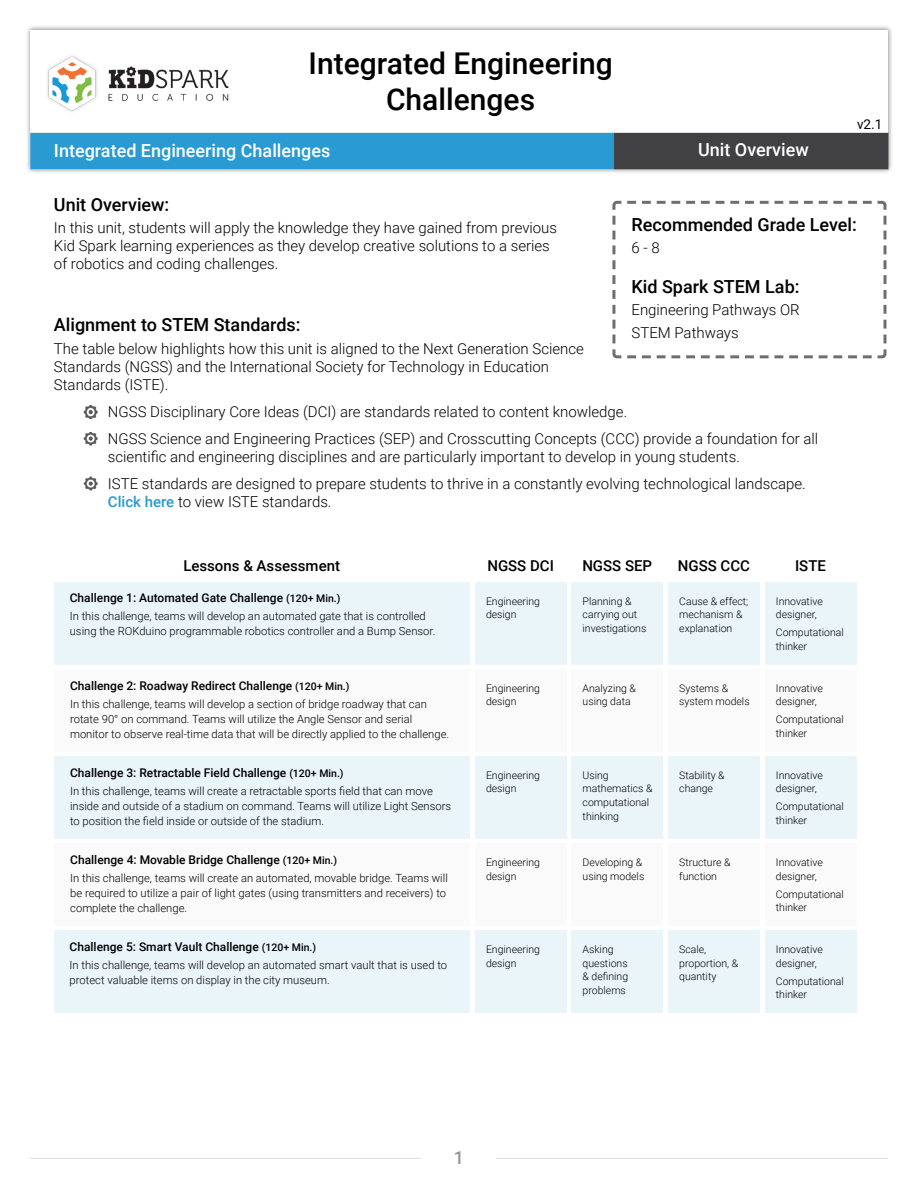
<style>
.page{position:relative;width:918px;height:1188px;background:#fff}
.page>*{position:absolute;margin:0;border:0;box-sizing:border-box;transform-origin:0 0}
.t1{font:500 30px/36px "Roboto";color:#000;text-align:center}
.t2{font:500 18px "Roboto";color:#000001}
.t3{font:500 18px "Roboto";color:#fff}
.t4{font:500 18px "Roboto";color:#939598}
.t5{font:300 15px/18px "Roboto";color:#000}
.t6{font:500 15px "Roboto";color:#000}
.t7{font:13.5px "Roboto";color:#000}
.t8{font:500 12px "Roboto";color:#000}
.t9{font:300 11.25px/15px "Roboto";color:#000}
.t10{font:300 10.5px/13.5px "Roboto";color:#000}
.s1{font-weight:500;color:#299ad2}
.s2{font-size:10.5px}
</style>
<div class="page">
<svg style="left:612px;top:200px;width:275px;height:159px"></svg>
<img style="left:83px;top:405px;width:15px;height:14px">
<img style="left:83px;top:432px;width:15px;height:13px">
<div style="left:25px;top:25px;width:868px;height:150px;background:#000;opacity:.25"></div>
<div style="left:30px;top:30px;width:858px;height:140px;background:#fff"></div>
<div style="left:30px;top:133px;width:584px;height:37px;background:#299ad2;border:2px solid #299ad2"></div>
<div style="left:39px;top:49px;width:197px;height:69px;background:#fff;opacity:.75"></div>
<div style="left:614px;top:133px;width:274px;height:37px;background:#414042;border:2px solid #414042"></div>
<hr style="left:30px;top:1158px;width:391px;height:1px;background:#dcddde">
<hr style="left:496px;top:1158px;width:392px;height:1px;background:#dcddde">
<img style="left:83px;top:477px;width:15px;height:13px">
<div style="left:54px;top:582px;width:416px;height:82px;background:#eaf5fa"></div>
<div style="left:572px;top:582px;width:91px;height:82px;background:#eaf5fa"></div>
<div style="left:668px;top:582px;width:92px;height:82px;background:#eaf5fa"></div>
<div style="left:54px;top:669px;width:416px;height:82px;background:#fafafa"></div>
<div style="left:572px;top:669px;width:91px;height:82px;background:#fafafa"></div>
<div style="left:668px;top:669px;width:92px;height:82px;background:#fafafa"></div>
<div style="left:54px;top:756px;width:416px;height:82px;background:#eaf5fa"></div>
<div style="left:572px;top:756px;width:91px;height:82px;background:#eaf5fa"></div>
<div style="left:668px;top:756px;width:92px;height:82px;background:#eaf5fa"></div>
<div style="left:54px;top:843px;width:416px;height:83px;background:#fafafa"></div>
<div style="left:572px;top:843px;width:91px;height:83px;background:#fafafa"></div>
<div style="left:668px;top:843px;width:92px;height:83px;background:#fafafa"></div>
<div style="left:54px;top:931px;width:416px;height:82px;background:#eaf5fa"></div>
<div style="left:572px;top:931px;width:91px;height:82px;background:#eaf5fa"></div>
<div style="left:668px;top:931px;width:92px;height:82px;background:#eaf5fa"></div>
<div style="left:765px;top:582px;width:91px;height:82px;background:#eaf5fa"></div>
<div style="left:765px;top:669px;width:91px;height:82px;background:#fafafa"></div>
<div style="left:765px;top:756px;width:91px;height:82px;background:#eaf5fa"></div>
<div style="left:765px;top:843px;width:91px;height:83px;background:#fafafa"></div>
<div style="left:765px;top:931px;width:91px;height:82px;background:#eaf5fa"></div>
<div style="left:475px;top:582px;width:91px;height:82px;background:#eaf5fa"></div>
<div style="left:475px;top:669px;width:91px;height:82px;background:#fafafa"></div>
<div style="left:475px;top:756px;width:91px;height:82px;background:#eaf5fa"></div>
<div style="left:475px;top:843px;width:91px;height:83px;background:#fafafa"></div>
<div style="left:475px;top:931px;width:91px;height:82px;background:#eaf5fa"></div>
<h1 class="t1" style="left:309px;top:44px;width:306px">Integrated Engineering<br>Challenges</h1>
<h2 class="t3" style="left:54px;top:138px;width:278px">Integrated Engineering Challenges</h2>
<h1 class="t1" style="left:321px;top:60px;width:281px">Making Things Move</h1>
<h2 class="t3" style="left:54px;top:138px;width:237px">Foundational Flu ncies: Maki</h2>
<h2 class="t3" style="left:698px;top:137px;width:112px">Unit Overview</h2>
<p class="t7" style="left:857px;top:114px;width:27px">v2.1</p>
<h2 class="t2" style="left:54px;top:192px;width:117px">Unit Overview:</h2>
<h3 class="t5" style="left:54px;top:218px;width:505px">In this unit, students will apply the knowledge they have gained from previous<br>Kid Spark learning experiences as they develop creative solutions to a series of robotics and coding challenges.</h3>
<h2 class="t2" style="left:632px;top:212px;width:227px">Recommended Grade Level:</h2>
<h3 class="t5" style="left:632px;top:238px;width:30px">6 - 8</h3>
<h2 class="t2" style="left:632px;top:274px;width:170px">Kid Spark STEM Lab:</h2>
<h3 class="t5" style="left:632px;top:298px;width:170px;line-height:22.5px">Engineering Pathways OR<br>STEM Pathways</h3>
<h2 class="t2" style="left:54px;top:312px;width:248px">Alignment to STEM Standards:</h2>
<h3 class="t5" style="left:54px;top:339px;width:531px">The table below highlights how this unit is aligned to the Next Generation Science<br>Standards (NGSS) and the International Society for Technology in Education<br>Standards (ISTE).</h3>
<h3 class="t5" style="left:108px;top:397px;width:712px;line-height:27px">NGSS Disciplinary Core Ideas (DCI) are standards related to content knowledge.<br>NGSS Science and Engineering Practices (SEP) and Crosscutting Concepts (CCC) provide a foundation for all</h3>
<h3 class="t5" style="left:108px;top:442px;width:699px;line-height:27px">scientific and engineering disciplines and are particularly important to develop in young students.<br>ISTE standards are designed to prepare students to thrive in a constantly evolving technological landscape.</h3>
<h3 class="t5" style="left:108px;top:492px;width:225px"><span class="s1">Click here</span> to view ISTE standards.</h3>
<h3 class="t6" style="left:183px;top:556px;width:158px">Lessons &amp; Assessment</h3>
<p class="t8" style="left:70px;top:590px;width:272px">Challenge 1: Automated Gate Challenge <span class="s2">(120+ Min.)</span></p>
<p class="t9" style="left:70px;top:609px;width:367px">In this challenge, teams will develop an automated gate that is controlled using the ROKduino programmable robotics controller and a Bump Sensor.</p>
<p class="t8" style="left:70px;top:677px;width:281px">Challenge 2: Roadway Redirect Challenge <span class="s2">(120+ Min.)</span></p>
<p class="t9" style="left:70px;top:696px;width:381px">In this challenge, teams will develop a section of bridge roadway that can rotate 90° on command. Teams will utilize the Angle Sensor and serial monitor to observe real-time data that will be directly applied to the challenge.</p>
<p class="t8" style="left:70px;top:764px;width:275px">Challenge 3: Retractable Field Challenge <span class="s2">(120+ Min.)</span></p>
<p class="t9" style="left:70px;top:783px;width:383px">In this challenge, teams will create a retractable sports field that can move inside and outside of a stadium on command. Teams will utilize Light Sensors to position the field inside or outside of the stadium.</p>
<p class="t8" style="left:70px;top:851px;width:268px">Challenge 4: Movable Bridge Challenge <span class="s2">(120+ Min.)</span></p>
<p class="t9" style="left:70px;top:870px;width:379px">In this challenge, teams will create an automated, movable bridge. Teams will be required to utilize a pair of light gates (using transmitters and receivers) to complete the challenge.</p>
<p class="t8" style="left:70px;top:938px;width:248px">Challenge 5: Smart Vault Challenge <span class="s2">(120+ Min.)</span></p>
<p class="t9" style="left:70px;top:957px;width:379px">In this challenge, teams will develop an automated smart vault that is used to protect valuable items on display in the city museum.</p>
<h3 class="t6" style="left:487px;top:556px;width:68px">NGSS DCI</h3>
<h3 class="t6" style="left:582px;top:556px;width:71px">NGSS SEP</h3>
<h3 class="t6" style="left:678px;top:556px;width:74px">NGSS CCC</h3>
<h3 class="t6" style="left:795px;top:556px;width:32px">ISTE</h3>
<p class="t10" style="left:486px;top:594px;width:56px">Engineering design</p>
<p class="t10" style="left:583px;top:594px;width:65px">Planning &amp; carrying out investigations</p>
<p class="t10" style="left:679px;top:594px;width:71px">Cause &amp; effect; mechanism &amp; explanation</p>
<p class="t10" style="left:776px;top:594px;width:48px">Innovative designer,</p>
<p class="t10" style="left:776px;top:625px;width:69px">Computational thinker</p>
<p class="t10" style="left:486px;top:681px;width:56px">Engineering design</p>
<p class="t10" style="left:486px;top:768px;width:56px">Engineering design</p>
<p class="t10" style="left:486px;top:855px;width:56px">Engineering design</p>
<p class="t10" style="left:486px;top:942px;width:56px">Engineering design</p>
<p class="t10" style="left:583px;top:681px;width:55px">Analyzing &amp; using data</p>
<p class="t10" style="left:679px;top:681px;width:72px">Systems &amp; system models</p>
<p class="t10" style="left:583px;top:768px;width:71px">Using mathematics &amp; computational thinking</p>
<p class="t10" style="left:679px;top:768px;width:47px">Stability &amp; change</p>
<p class="t10" style="left:583px;top:855px;width:63px">Developing &amp; using models</p>
<p class="t10" style="left:679px;top:855px;width:53px">Structure &amp; function</p>
<p class="t10" style="left:583px;top:942px;width:47px">Asking questions &amp; defining problems</p>
<p class="t10" style="left:679px;top:942px;width:60px">Scale, proportion, &amp; quantity</p>
<p class="t10" style="left:776px;top:681px;width:48px">Innovative designer,</p>
<p class="t10" style="left:776px;top:712px;width:69px">Computational thinker</p>
<p class="t10" style="left:776px;top:768px;width:48px">Innovative designer,</p>
<p class="t10" style="left:776px;top:800px;width:69px">Computational thinker</p>
<p class="t10" style="left:776px;top:855px;width:48px">Innovative designer,</p>
<p class="t10" style="left:776px;top:887px;width:69px">Computational thinker</p>
<p class="t10" style="left:776px;top:942px;width:48px">Innovative designer,</p>
<p class="t10" style="left:776px;top:974px;width:69px">Computational thinker</p>
<h2 class="t4" style="left:454px;top:1145px;width:12px">1</h2>
</div>
